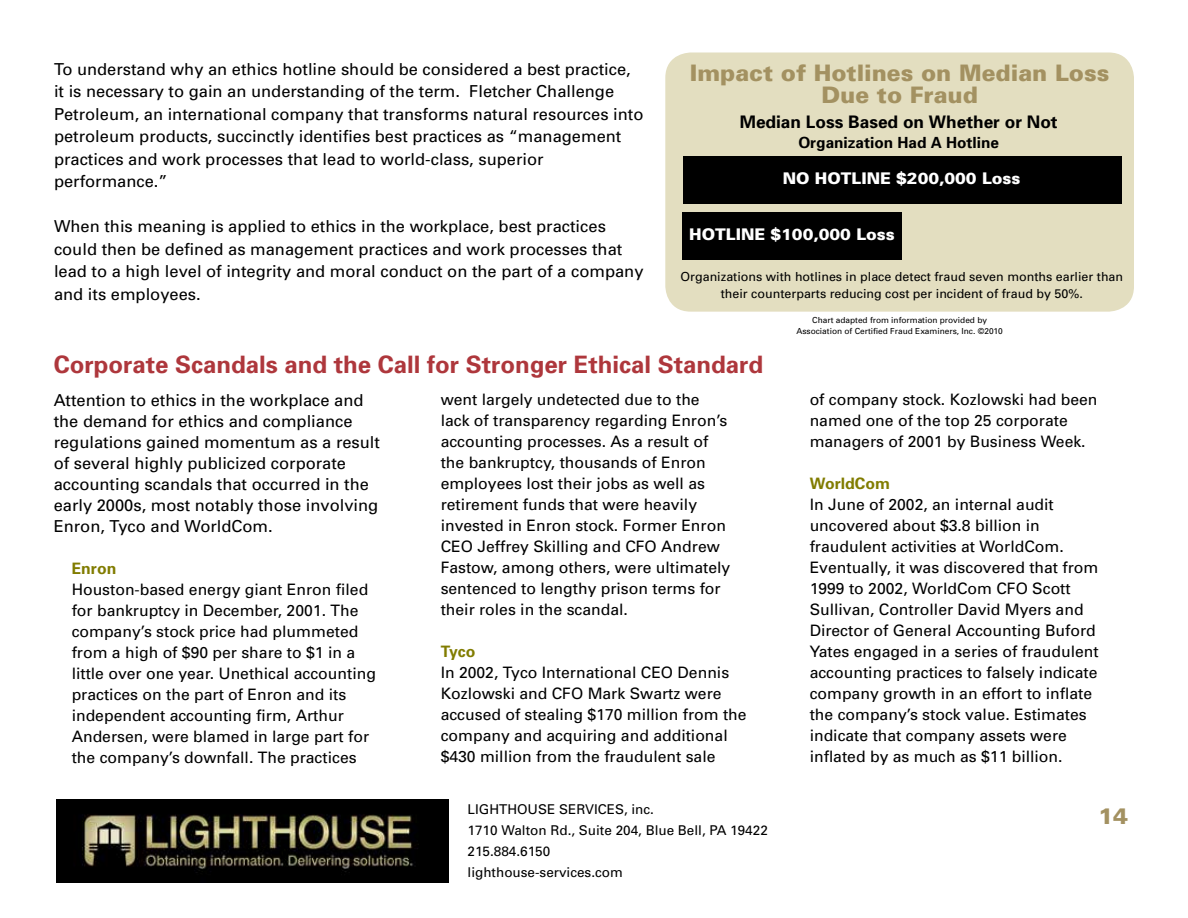
<style>
.page{position:relative;width:1188px;height:918px;background:#fff}
.page>*{position:absolute;margin:0;border:0;box-sizing:border-box;transform-origin:0 0}
.t1{font:700 24px "Univers";color:#ae373c}
.t2{font:900 22.8px/22px "Univers";color:#a39161;text-align:center}
.t3{font:900 22.5px "Univers";color:#a39161}
.t4{font:700 17.25px "Univers";color:#000}
.t5{font:16.5px/22.5px "Univers";color:#000}
.t6{font:900 16.05px "Univers";color:#fff}
.t7{font:15.75px/21px "Univers";color:#000}
.t8{font:700 15.75px "Univers";color:#817c00}
.t9{font:700 15.3px "Univers";color:#000}
.t10{font:13.5px/21px "Univers";color:#000}
.t11{font:12.45px/16.6px "Univers";color:#000;text-align:center}
.t12{font:8.4px/11.1px "Univers";color:#000;text-align:center}
</style>
<div class="page">
<img style="left:57px;top:800px;width:392px;height:82px">
<div style="left:666px;top:53px;width:467px;height:258px;background:#e3dec0;border-radius:25px"></div>
<div style="left:665px;top:52px;width:469px;height:260px;border:2px solid #e3dec0;border-radius:25px"></div>
<div style="left:683px;top:156px;width:438px;height:47px;background:#000"></div>
<div style="left:682px;top:212px;width:220px;height:47px;background:#000"></div>
<p class="t5" style="left:54px;top:58px;width:591px">To understand why an ethics hotline should be considered a best practice, it is necessary to gain an understanding of the term. Fletcher Challenge Petroleum, an international company that transforms natural resources into petroleum products, succinctly identifies best practices as “management practices and work processes that lead to world-class, superior performance.”</p>
<p class="t5" style="left:54px;top:215px;width:591px">When this meaning is applied to ethics in the workplace, best practices could then be defined as management practices and work processes that lead to a high level of integrity and moral conduct on the part of a company and its employees.</p>
<h2 class="t2" style="left:690px;top:61px;width:421px">Impact of Hotlines on Median Loss<br>Due to Fraud</h2>
<p class="t4" style="left:740px;top:111px;width:319px">Median Loss Based on Whether or Not</p>
<p class="t9" style="left:798px;top:133px;width:202px">Organization Had A Hotline</p>
<p class="t6" style="left:783px;top:168px;width:239px">NO HOTLINE $200,000 Loss</p>
<p class="t6" style="left:689px;top:224px;width:207px">HOTLINE $100,000 Loss</p>
<p class="t11" style="left:681px;top:269px;width:444px">Organizations with hotlines in place detect fraud seven months earlier than their counterparts reducing cost per incident of fraud by 50%.</p>
<p class="t12" style="left:796px;top:315px;width:208px">Chart adapted from information provided by<br>Association of Certified Fraud Examiners, Inc. ©2010</p>
<h1 class="t1" style="left:54px;top:350px;width:711px">Corporate Scandals and the Call for Stronger Ethical Standard</h1>
<p class="t5" style="left:54px;top:390px;width:328px;line-height:21px">Attention to ethics in the workplace and the demand for ethics and compliance regulations gained momentum as a result of several highly publicized corporate accounting scandals that occurred in the early 2000s, most notably those involving Enron, Tyco and WorldCom.</p>
<p class="t8" style="left:72px;top:559px;width:46px">Enron</p>
<p class="t7" style="left:72px;top:579px;width:306px">Houston-based energy giant Enron filed for bankruptcy in December, 2001. The company’s stock price had plummeted from a high of $90 per share to $1 in a little over one year. Unethical accounting practices on the part of Enron and its independent accounting firm, Arthur Andersen, were blamed in large part for the company’s downfall. The practices</p>
<p class="t7" style="left:441px;top:389px;width:291px">went largely undetected due to the lack of transparency regarding Enron’s accounting processes. As a result of the bankruptcy, thousands of Enron employees lost their jobs as well as retirement funds that were heavily invested in Enron stock. Former Enron CEO Jeffrey Skilling and CFO Andrew Fastow, among others, were ultimately sentenced to lengthy prison terms for their roles in the scandal.</p>
<p class="t8" style="left:441px;top:642px;width:36px">Tyco</p>
<p class="t7" style="left:441px;top:662px;width:308px">In 2002, Tyco International CEO Dennis Kozlowski and CFO Mark Swartz were accused of stealing $170 million from the company and acquiring and additional $430 million from the fraudulent sale</p>
<p class="t10" style="left:468px;top:799px;width:302px">LIGHTHOUSE SERVICES, inc.<br>1710 Walton Rd., Suite 204, Blue Bell, PA 19422<br>215.884.6150<br>lighthouse-services.com</p>
<p class="t7" style="left:810px;top:389px;width:289px">of company stock. Kozlowski had been named one of the top 25 corporate managers of 2001 by Business Week.</p>
<p class="t8" style="left:810px;top:474px;width:82px">WorldCom</p>
<p class="t7" style="left:810px;top:494px;width:291px">In June of 2002, an internal audit uncovered about $3.8 billion in fraudulent activities at WorldCom.<br>Eventually, it was discovered that from 1999 to 2002, WorldCom CFO Scott Sullivan, Controller David Myers and Director of General Accounting Buford Yates engaged in a series of fraudulent accounting practices to falsely indicate company growth in an effort to inflate the company’s stock value. Estimates indicate that company assets were inflated by as much as $11 billion.</p>
<h3 class="t3" style="left:1098px;top:802px;width:32px">14</h3>
</div>
